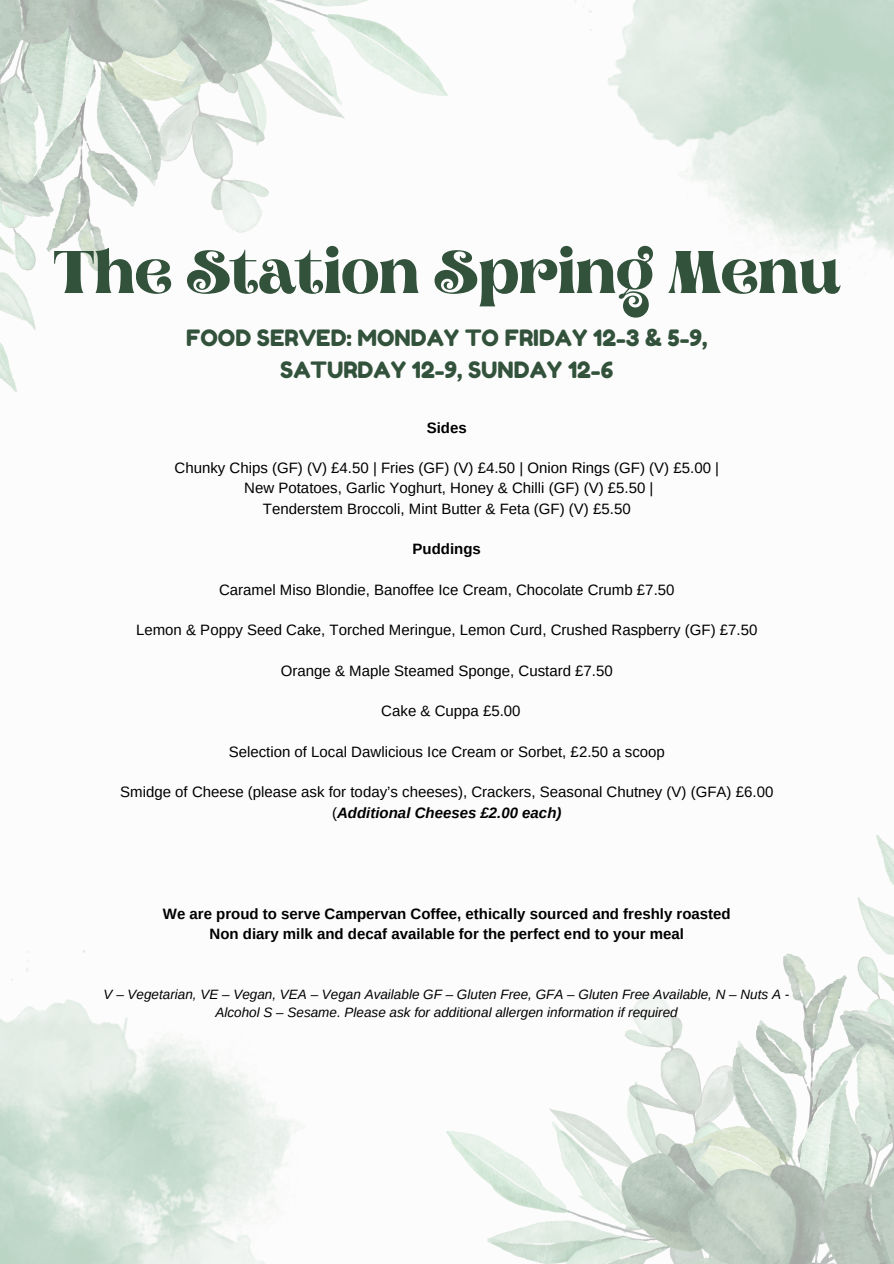
<style>
.page{position:relative;width:894px;height:1264px;background:#fff}
.page>*{position:absolute;margin:0;border:0;box-sizing:border-box;transform-origin:0 0}
.t1{font:700 60px "Aprila";color:#32523c}
.t2{font:22.5px/31.5px "Fredoka One";color:#32523c;text-align:center}
.t3{font:15px "Arimo";color:#000}
.t4{font:700 15px/20.2px "Arimo";color:#000;text-align:center}
.t5{font:italic 700 15px "Arimo";color:#000}
.t6{font:italic 13.5px/18px "Arimo";color:#000;text-align:center}
.s1{font-weight:400;font-style:normal}
</style>
<div class="page">
<img style="left:0;top:0;width:447px;height:393px">
<img style="left:446px;top:834px;width:447px;height:429px">
<p class="t1" style="left:53px;top:248px;width:788px">The Station Spring Menu</p>
<p class="t2" style="left:186px;top:322px;width:522px">FOOD SERVED: MONDAY TO FRIDAY 12-3 &amp; 5-9,<br>SATURDAY 12-9, SUNDAY 12-6</p>
<h1 class="t4" style="left:426px;top:417px;width:42px">Sides</h1>
<h2 class="t3" style="left:174px;top:459px;width:546px">Chunky Chips (GF) (V) £4.50 | Fries (GF) (V) £4.50 | Onion Rings (GF) (V) £5.00 |</h2>
<h3 class="t3" style="left:244px;top:480px;width:410px">New Potatoes, Garlic Yoghurt, Honey &amp; Chilli (GF) (V) £5.50 |</h3>
<p class="t3" style="left:263px;top:500px;width:369px">Tenderstem Broccoli, Mint Butter &amp; Feta (GF) (V) £5.50</p>
<p class="t4" style="left:412px;top:539px;width:70px">Puddings</p>
<p class="t3" style="left:219px;top:581px;width:457px">Caramel Miso Blondie, Banoffee Ice Cream, Chocolate Crumb £7.50</p>
<h3 class="t3" style="left:136px;top:621px;width:622px">Lemon &amp; Poppy Seed Cake, Torched Meringue, Lemon Curd, Crushed Raspberry (GF) £7.50</h3>
<p class="t3" style="left:281px;top:662px;width:333px">Orange &amp; Maple Steamed Sponge, Custard £7.50</p>
<p class="t3" style="left:381px;top:702px;width:141px">Cake &amp; Cuppa £5.00</p>
<p class="t3" style="left:228px;top:743px;width:437px">Selection of Local Dawlicious Ice Cream or Sorbet, £2.50 a scoop</p>
<p class="t3" style="left:120px;top:783px;width:654px">Smidge of Cheese (please ask for today’s cheeses), Crackers, Seasonal Chutney (V) (GFA) £6.00</p>
<p class="t5" style="left:332px;top:804px;width:231px"><span class="s1">(</span>Additional Cheeses £2.00 each)</p>
<p class="t4" style="left:163px;top:903px;width:569px">We are proud to serve Campervan Coffee, ethically sourced and freshly roasted<br>Non diary milk and decaf available for the perfect end to your meal</p>
<p class="t6" style="left:104px;top:985px;width:687px">V – Vegetarian, VE – Vegan, VEA – Vegan Available GF – Gluten Free, GFA – Gluten Free Available, N – Nuts A -<br>Alcohol S – Sesame. Please ask for additional allergen information if required</p>
</div>
